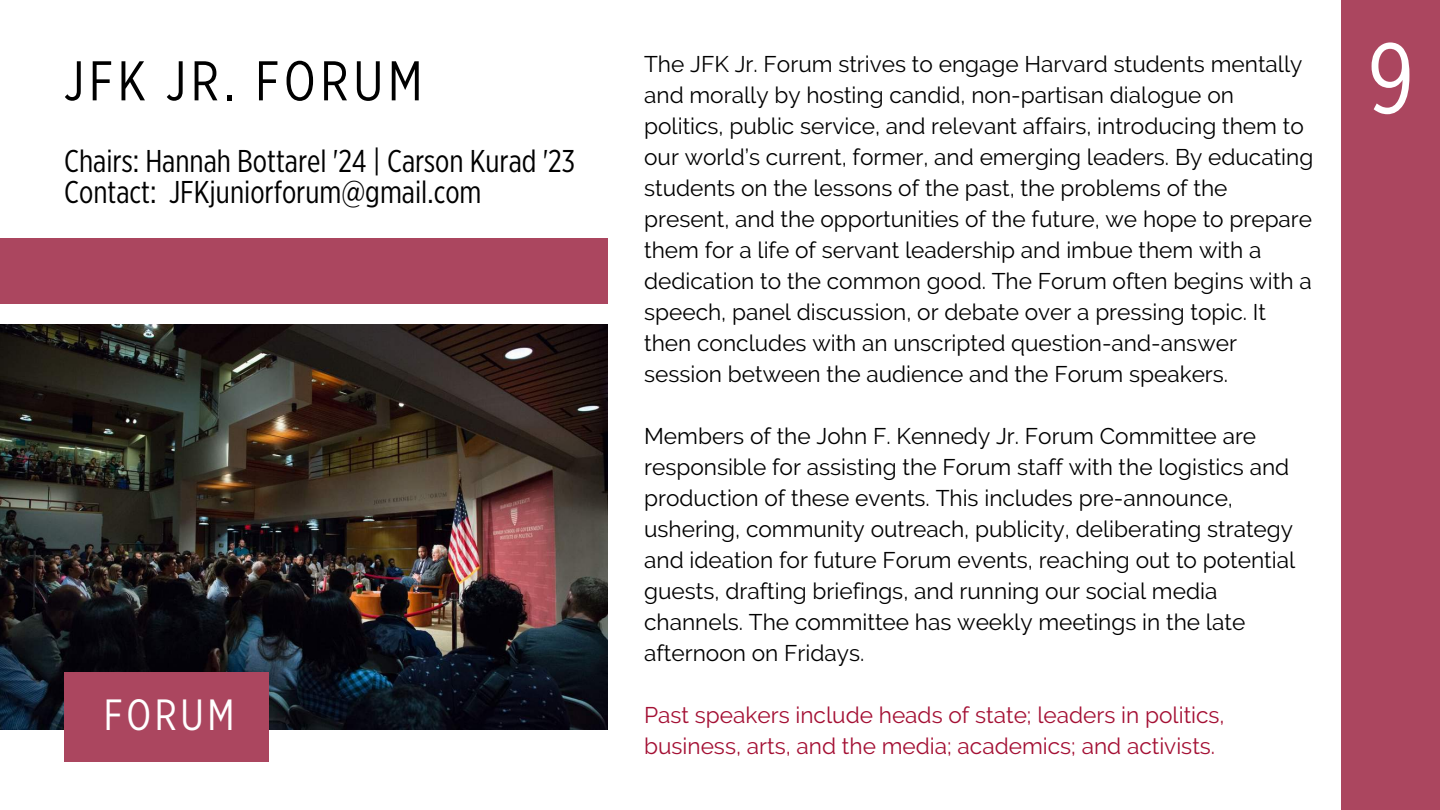
<style>
.page{position:relative;width:1440px;height:810px;background:#fff}
.page>*{position:absolute;margin:0;border:0;box-sizing:border-box;transform-origin:0 0}
.t1{font:99.7px "Gotham X Narrow";color:#fff}
.t2{font:55.8px "Gotham X Narrow";letter-spacing:.085em;color:#000}
.t3{font:43.7px "Gotham X Narrow";letter-spacing:.085em;color:#fff}
.t4{font:31.5px/31.5px "Gotham X Narrow";color:#000}
.t5{font:22.6px/31px "Raleway";color:#000}
.t6{font:22.6px/31px "Raleway";color:#a41034}
</style>
<div class="page">
<img style="left:0;top:324px;width:608px;height:405px">
<div style="left:64px;top:673px;width:205px;height:89px;background:#ab465f"></div>
<div style="left:0;top:239px;width:608px;height:65px;background:#ab465f"></div>
<div style="left:1342px;top:0;width:98px;height:810px;background:#ab465f"></div>
<h2 class="t2" style="left:64px;top:56px;width:360px">JFK JR. FORUM</h2>
<h3 class="t4" style="left:64px;top:146px;width:512px">Chairs: Hannah Bottarel '24 | Carson Kurad '23<br>Contact: JFKjuniorforum@gmail.com</h3>
<h3 class="t3" style="left:104px;top:695px;width:132px">FORUM</h3>
<p class="t5" style="left:644px;top:49px;width:671px">The JFK Jr. Forum strives to engage Harvard students mentally and morally by hosting candid, non-partisan dialogue on politics, public service, and relevant affairs, introducing them to our world’s current, former, and emerging leaders. By educating students on the lessons of the past, the problems of the present, and the opportunities of the future, we hope to prepare them for a life of servant leadership and imbue them with a dedication to the common good. The Forum often begins with a speech, panel discussion, or debate over a pressing topic. It then concludes with an unscripted question-and-answer session between the audience and the Forum speakers.</p>
<p class="t5" style="left:644px;top:421px;width:653px">Members of the John F. Kennedy Jr. Forum Committee are responsible for assisting the Forum staff with the logistics and production of these events. This includes pre-announce, ushering, community outreach, publicity, deliberating strategy and ideation for future Forum events, reaching out to potential guests, drafting briefings, and running our social media channels. The committee has weekly meetings in the late afternoon on Fridays.</p>
<p class="t6" style="left:644px;top:700px;width:582px">Past speakers include heads of state; leaders in politics, business, arts, and the media; academics; and activists.</p>
<h1 class="t1" style="left:1368px;top:33px;width:48px">9</h1>
</div>
